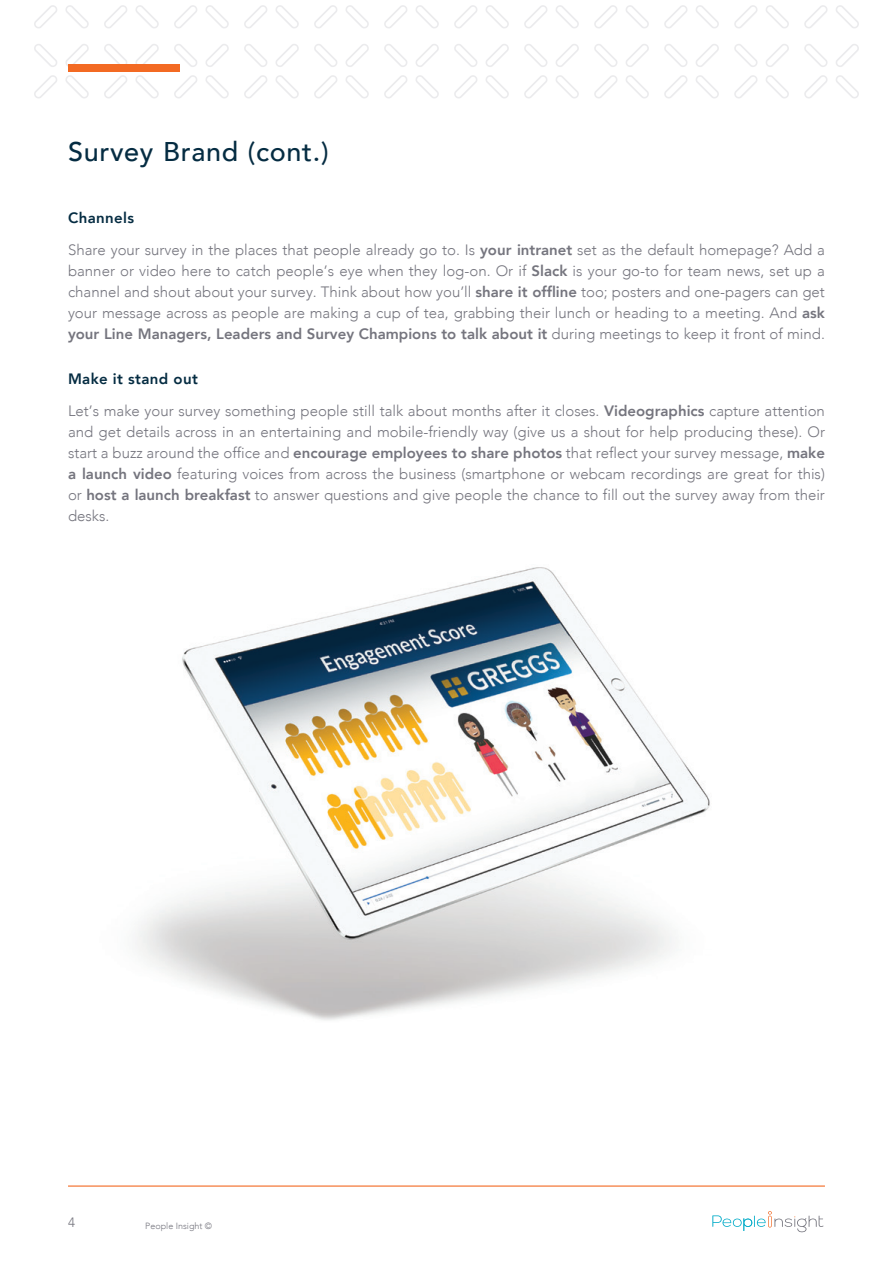
<style>
.page{position:relative;width:893px;height:1263px;background:#fff}
.page>*{position:absolute;margin:0;border:0;box-sizing:border-box;transform-origin:0 0}
.t1{font:500 27px "Avenir";letter-spacing:.025em;color:#052c42}
.t2{font:300 15px/21px "Avenir";color:#75757e;text-align:justify}
.t3{font:800 15px "Avenir";letter-spacing:.025em;color:#052c42}
.t4{font:300 13.5px "Avenir";color:#75757e}
.t5{font:300 9px "Avenir";color:#75757e}
.s1{font-weight:800}
</style>
<div class="page">
<svg style="left:712px;top:1211px;width:111px;height:21px"></svg>
<hr style="left:68px;top:1185px;width:757px;height:1px;background:#f36a23">
<img style="left:135px;top:567px;width:575px;height:453px">
<svg style="left:34px;top:5px;width:23px;height:23px"></svg>
<svg style="left:65px;top:5px;width:24px;height:23px"></svg>
<svg style="left:104px;top:5px;width:23px;height:23px"></svg>
<svg style="left:135px;top:5px;width:24px;height:23px"></svg>
<svg style="left:174px;top:5px;width:23px;height:23px"></svg>
<svg style="left:206px;top:5px;width:23px;height:23px"></svg>
<svg style="left:244px;top:5px;width:23px;height:23px"></svg>
<svg style="left:276px;top:5px;width:23px;height:23px"></svg>
<svg style="left:314px;top:5px;width:23px;height:23px"></svg>
<svg style="left:346px;top:5px;width:23px;height:23px"></svg>
<svg style="left:384px;top:5px;width:23px;height:23px"></svg>
<svg style="left:416px;top:5px;width:23px;height:23px"></svg>
<svg style="left:454px;top:5px;width:23px;height:23px"></svg>
<svg style="left:486px;top:5px;width:23px;height:23px"></svg>
<svg style="left:524px;top:5px;width:23px;height:23px"></svg>
<svg style="left:556px;top:5px;width:23px;height:23px"></svg>
<svg style="left:594px;top:5px;width:23px;height:23px"></svg>
<svg style="left:626px;top:5px;width:23px;height:23px"></svg>
<svg style="left:664px;top:5px;width:23px;height:23px"></svg>
<svg style="left:696px;top:5px;width:23px;height:23px"></svg>
<svg style="left:734px;top:5px;width:23px;height:23px"></svg>
<svg style="left:766px;top:5px;width:23px;height:23px"></svg>
<svg style="left:804px;top:5px;width:24px;height:23px"></svg>
<svg style="left:836px;top:5px;width:23px;height:23px"></svg>
<svg style="left:34px;top:44px;width:23px;height:23px"></svg>
<svg style="left:34px;top:75px;width:23px;height:23px"></svg>
<svg style="left:65px;top:44px;width:24px;height:22px"></svg>
<svg style="left:65px;top:75px;width:24px;height:23px"></svg>
<svg style="left:104px;top:44px;width:23px;height:20px"></svg>
<svg style="left:104px;top:75px;width:23px;height:23px"></svg>
<svg style="left:135px;top:44px;width:24px;height:20px"></svg>
<svg style="left:135px;top:75px;width:24px;height:23px"></svg>
<svg style="left:174px;top:44px;width:23px;height:24px"></svg>
<svg style="left:174px;top:75px;width:23px;height:23px"></svg>
<svg style="left:206px;top:44px;width:23px;height:23px"></svg>
<svg style="left:206px;top:75px;width:23px;height:23px"></svg>
<svg style="left:244px;top:44px;width:23px;height:23px"></svg>
<svg style="left:244px;top:75px;width:23px;height:23px"></svg>
<svg style="left:276px;top:44px;width:23px;height:23px"></svg>
<svg style="left:276px;top:75px;width:23px;height:23px"></svg>
<svg style="left:314px;top:44px;width:23px;height:23px"></svg>
<svg style="left:314px;top:75px;width:23px;height:23px"></svg>
<svg style="left:346px;top:44px;width:23px;height:23px"></svg>
<svg style="left:346px;top:75px;width:23px;height:23px"></svg>
<svg style="left:384px;top:44px;width:23px;height:23px"></svg>
<svg style="left:384px;top:75px;width:23px;height:23px"></svg>
<svg style="left:416px;top:44px;width:23px;height:23px"></svg>
<svg style="left:416px;top:75px;width:23px;height:23px"></svg>
<svg style="left:454px;top:44px;width:23px;height:23px"></svg>
<svg style="left:454px;top:75px;width:23px;height:23px"></svg>
<svg style="left:486px;top:44px;width:23px;height:23px"></svg>
<svg style="left:486px;top:75px;width:23px;height:23px"></svg>
<svg style="left:524px;top:44px;width:23px;height:23px"></svg>
<svg style="left:524px;top:75px;width:23px;height:23px"></svg>
<svg style="left:556px;top:44px;width:23px;height:23px"></svg>
<svg style="left:556px;top:75px;width:23px;height:23px"></svg>
<svg style="left:594px;top:44px;width:23px;height:23px"></svg>
<svg style="left:594px;top:75px;width:23px;height:23px"></svg>
<svg style="left:626px;top:44px;width:23px;height:23px"></svg>
<svg style="left:626px;top:75px;width:23px;height:23px"></svg>
<svg style="left:664px;top:44px;width:23px;height:23px"></svg>
<svg style="left:664px;top:75px;width:23px;height:23px"></svg>
<svg style="left:696px;top:44px;width:23px;height:23px"></svg>
<svg style="left:696px;top:75px;width:23px;height:23px"></svg>
<svg style="left:734px;top:44px;width:24px;height:23px"></svg>
<svg style="left:734px;top:75px;width:23px;height:23px"></svg>
<svg style="left:766px;top:44px;width:23px;height:23px"></svg>
<svg style="left:766px;top:75px;width:23px;height:23px"></svg>
<svg style="left:804px;top:44px;width:24px;height:23px"></svg>
<svg style="left:804px;top:75px;width:24px;height:23px"></svg>
<svg style="left:836px;top:44px;width:23px;height:23px"></svg>
<svg style="left:836px;top:75px;width:23px;height:23px"></svg>
<div style="left:68px;top:64px;width:111px;height:8px;background:#f36a23"></div>
<p class="t1" style="left:68px;top:128px;width:262px">Survey Brand (cont.)</p>
<p class="t3" style="left:68px;top:207px;width:67px">Channels</p>
<p class="t2" style="left:68px;top:239px;width:758px">Share your survey in the places that people already go to. Is <span class="s1">your intranet</span> set as the default homepage? Add a banner or video here to catch people’s eye when they log-on. Or if <span class="s1">Slack</span> is your go-to for team news, set up a channel and shout about your survey. Think about how you’ll <span class="s1">share it offline</span> too; posters and one-pagers can get your message across as people are making a cup of tea, grabbing their lunch or heading to a meeting. And <span class="s1">ask your Line Managers, Leaders and Survey Champions to talk about it</span> during meetings to keep it front of mind.</p>
<p class="t3" style="left:68px;top:367px;width:131px">Make it stand out</p>
<p class="t2" style="left:68px;top:400px;width:758px">Let’s make your survey something people still talk about months after it closes. <span class="s1">Videographics</span> capture attention and get details across in an entertaining and mobile-friendly way (give us a shout for help producing these). Or start a buzz around the office and <span class="s1">encourage employees to share photos</span> that reflect your survey message, <span class="s1">make a launch video</span> featuring voices from across the business (smartphone or webcam recordings are great for this) or <span class="s1">host a launch breakfast</span> to answer questions and give people the chance to fill out the survey away from their desks.</p>
<p class="t4" style="left:68px;top:1214px;width:9px">4</p>
<p class="t5" style="left:145px;top:1221px;width:68px">People Insight ©</p>
</div>
